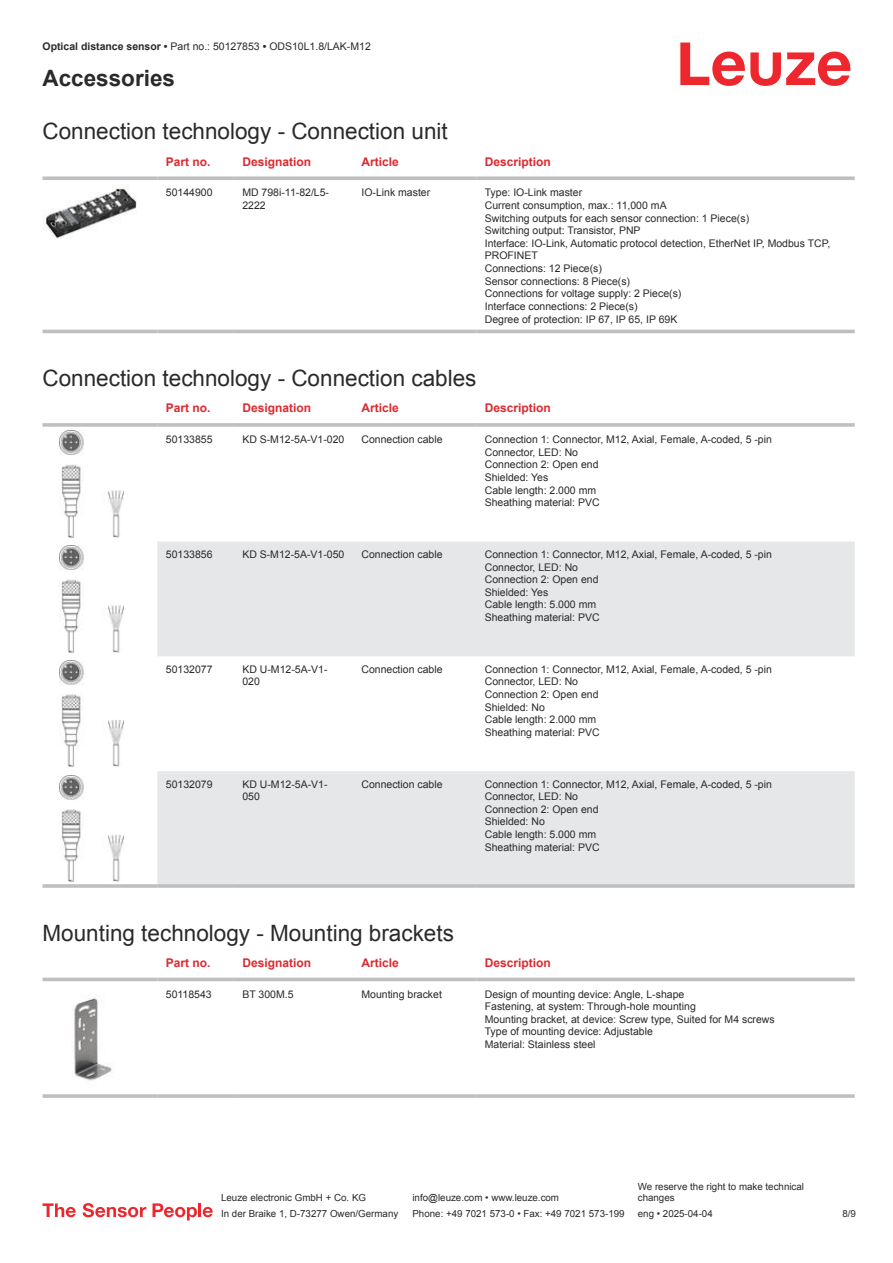
<style>
.page{position:relative;width:893px;height:1263px;background:#fff}
.page>*{position:absolute;margin:0;border:0;box-sizing:border-box;transform-origin:0 0}
.t1{font:22.5px "Arial";color:#2b292a}
.t2{font:700 22.5px "Arial";color:#2b292a}
.t3{font:700 12px "Arial";color:#db2a30}
.t4{font:10.5px/12.6px "Arial";color:#2b292a}
.t5{font:9.75px/11.7px "Arial";color:#2b292a}
.s1{font-weight:700}
</style>
<div class="page">
<svg style="left:680px;top:43px;width:170px;height:43px"></svg>
<div style="left:43px;top:329px;width:812px;height:5px;background:#eeefef"></div>
<svg style="left:43px;top:176px;width:114px;height:4px"></svg>
<svg style="left:157px;top:176px;width:77px;height:4px"></svg>
<svg style="left:234px;top:176px;width:119px;height:4px"></svg>
<svg style="left:353px;top:176px;width:123px;height:4px"></svg>
<svg style="left:476px;top:176px;width:379px;height:4px;background:#c4c6c8"></svg>
<hr style="left:43px;top:330px;width:114px;height:3px;background:#bdbfc1">
<hr style="left:157px;top:330px;width:77px;height:3px;background:#bdbfc1">
<hr style="left:234px;top:330px;width:119px;height:3px;background:#bdbfc1">
<hr style="left:353px;top:330px;width:123px;height:3px;background:#bdbfc1">
<hr style="left:476px;top:330px;width:379px;height:3px;background:#bdbfc1">
<img style="left:43px;top:185px;width:94px;height:54px">
<svg style="left:157px;top:541px;width:698px;height:343px;fill:#e6e7e9"></svg>
<svg style="left:43px;top:423px;width:114px;height:4px"></svg>
<hr style="left:157px;top:423px;width:77px;height:4px;background:#c5c7c9">
<svg style="left:234px;top:423px;width:119px;height:4px"></svg>
<svg style="left:353px;top:423px;width:123px;height:4px"></svg>
<hr style="left:476px;top:423px;width:379px;height:4px;background:#c5c7c9">
<hr style="left:43px;top:884px;width:114px;height:4px;background:#c3c5c7">
<hr style="left:157px;top:884px;width:77px;height:4px;background:#c5c7c9">
<hr style="left:234px;top:884px;width:119px;height:4px;background:#bdbfc1">
<hr style="left:353px;top:884px;width:123px;height:4px;background:#bdbfc1">
<hr style="left:476px;top:884px;width:379px;height:4px;background:#c5c7c9">
<img style="left:59px;top:431px;width:65px;height:106px">
<img style="left:59px;top:546px;width:65px;height:106px">
<img style="left:59px;top:661px;width:65px;height:106px">
<img style="left:59px;top:775px;width:65px;height:107px">
<div style="left:43px;top:977px;width:812px;height:5px;background:#eeefef"></div>
<hr style="left:43px;top:978px;width:114px;height:3px;background:#bdbfc1">
<hr style="left:157px;top:978px;width:77px;height:3px;background:#bdbfc1">
<hr style="left:234px;top:978px;width:119px;height:3px;background:#bdbfc1">
<hr style="left:353px;top:978px;width:123px;height:3px;background:#bdbfc1">
<hr style="left:476px;top:978px;width:379px;height:3px;background:#bdbfc1">
<svg style="left:43px;top:1094px;width:114px;height:4px"></svg>
<hr style="left:157px;top:1094px;width:77px;height:4px;background:#c6c8ca">
<svg style="left:234px;top:1094px;width:119px;height:4px"></svg>
<svg style="left:353px;top:1094px;width:123px;height:4px"></svg>
<hr style="left:476px;top:1094px;width:379px;height:4px;background:#c6c8ca">
<img style="left:72px;top:997px;width:41px;height:84px">
<svg style="left:43px;top:1203px;width:33px;height:14px"></svg>
<svg style="left:83px;top:1203px;width:63px;height:14px"></svg>
<svg style="left:153px;top:1203px;width:44px;height:17px"></svg>
<hr style="left:198px;top:1203px;width:3px;height:14px;background:#ed272d">
<svg style="left:203px;top:1207px;width:10px;height:10px"></svg>
<p class="t4" style="left:43px;top:41px;width:330px"><span class="s1">Optical distance sensor •</span> Part no.: 50127853 <span class="s1">•</span> ODS10L1.8/LAK-M12</p>
<h1 class="t2" style="left:43px;top:70px;width:134px">Accessories</h1>
<h1 class="t1" style="left:43px;top:123px;width:407px">Connection technology - Connection unit</h1>
<p class="t3" style="left:166px;top:157px;width:46px">Part no.</p>
<p class="t3" style="left:242px;top:157px;width:70px">Designation</p>
<p class="t3" style="left:361px;top:157px;width:39px">Article</p>
<p class="t3" style="left:485px;top:157px;width:68px">Description</p>
<p class="t4" style="left:166px;top:187px;width:48px">50144900</p>
<p class="t4" style="left:242px;top:187px;width:88px">MD 798i-11-82/L5-<br>2222</p>
<p class="t4" style="left:361px;top:187px;width:70px">IO-Link master</p>
<p class="t4" style="left:485px;top:187px;width:347px">Type: IO-Link master<br>Current consumption, max.: 11,000 mA<br>Switching outputs for each sensor connection: 1 Piece(s)<br>Switching output: Transistor, PNP<br>Interface: IO-Link, Automatic protocol detection, EtherNet IP, Modbus TCP, PROFINET<br>Connections: 12 Piece(s)<br>Sensor connections: 8 Piece(s)<br>Connections for voltage supply: 2 Piece(s)<br>Interface connections: 2 Piece(s)<br>Degree of protection: IP 67, IP 65, IP 69K</p>
<h1 class="t1" style="left:43px;top:370px;width:435px">Connection technology - Connection cables</h1>
<p class="t3" style="left:166px;top:403px;width:46px">Part no.</p>
<p class="t3" style="left:242px;top:403px;width:70px">Designation</p>
<p class="t3" style="left:361px;top:403px;width:39px">Article</p>
<p class="t3" style="left:485px;top:403px;width:68px">Description</p>
<p class="t4" style="left:166px;top:434px;width:48px">50133855</p>
<p class="t4" style="left:242px;top:434px;width:104px">KD S-M12-5A-V1- 020</p>
<p class="t4" style="left:361px;top:434px;width:83px">Connection cable</p>
<p class="t4" style="left:485px;top:434px;width:289px">Connection 1: Connector, M12, Axial, Female, A-coded, 5 -pin<br>Connector, LED: No<br>Connection 2: Open end<br>Shielded: Yes<br>Cable length: 2.000 mm<br>Sheathing material: PVC</p>
<p class="t4" style="left:166px;top:549px;width:48px">50133856</p>
<p class="t4" style="left:242px;top:549px;width:104px">KD S-M12-5A-V1- 050</p>
<p class="t4" style="left:361px;top:549px;width:83px">Connection cable</p>
<p class="t4" style="left:485px;top:549px;width:289px">Connection 1: Connector, M12, Axial, Female, A-coded, 5 -pin<br>Connector, LED: No<br>Connection 2: Open end<br>Shielded: Yes<br>Cable length: 5.000 mm<br>Sheathing material: PVC</p>
<p class="t4" style="left:166px;top:664px;width:48px">50132077</p>
<p class="t4" style="left:242px;top:664px;width:87px">KD U-M12-5A-V1-<br>020</p>
<p class="t4" style="left:361px;top:664px;width:83px">Connection cable</p>
<p class="t4" style="left:485px;top:664px;width:289px">Connection 1: Connector, M12, Axial, Female, A-coded, 5 -pin<br>Connector, LED: No<br>Connection 2: Open end<br>Shielded: No<br>Cable length: 2.000 mm<br>Sheathing material: PVC</p>
<p class="t4" style="left:166px;top:778px;width:48px">50132079</p>
<p class="t4" style="left:242px;top:778px;width:87px">KD U-M12-5A-V1-<br>050</p>
<p class="t4" style="left:361px;top:778px;width:83px">Connection cable</p>
<p class="t4" style="left:485px;top:778px;width:289px">Connection 1: Connector, M12, Axial, Female, A-coded, 5 -pin<br>Connector, LED: No<br>Connection 2: Open end<br>Shielded: No<br>Cable length: 5.000 mm<br>Sheathing material: PVC</p>
<h1 class="t1" style="left:43px;top:924px;width:413px">Mounting technology - Mounting brackets</h1>
<p class="t3" style="left:166px;top:958px;width:46px">Part no.</p>
<p class="t3" style="left:242px;top:958px;width:70px">Designation</p>
<p class="t3" style="left:361px;top:958px;width:39px">Article</p>
<p class="t3" style="left:485px;top:958px;width:68px">Description</p>
<p class="t4" style="left:166px;top:989px;width:47px">50118543</p>
<p class="t4" style="left:242px;top:989px;width:53px">BT 300M.5</p>
<p class="t4" style="left:361px;top:989px;width:82px">Mounting bracket</p>
<p class="t4" style="left:485px;top:989px;width:292px">Design of mounting device: Angle, L-shape<br>Fastening, at system: Through-hole mounting<br>Mounting bracket, at device: Screw type, Suited for M4 screws Type of mounting device: Adjustable<br>Material: Stainless steel</p>
<p class="t5" style="left:221px;top:1193px;width:146px">Leuze electronic GmbH + Co. KG</p>
<p class="t5" style="left:412px;top:1193px;width:148px">info@leuze.com • www.leuze.com</p>
<p class="t5" style="left:638px;top:1181px;width:168px">We reserve the right to make technical changes</p>
<p class="t5" style="left:221px;top:1209px;width:179px">In der Braike 1, D-73277 Owen/Germany</p>
<p class="t5" style="left:412px;top:1209px;width:214px">Phone: +49 7021 573-0 • Fax: +49 7021 573-199</p>
<p class="t5" style="left:638px;top:1209px;width:76px">eng • 2025-04-04</p>
<p class="t5" style="left:842px;top:1209px;width:15px">8 /9</p>
</div>
